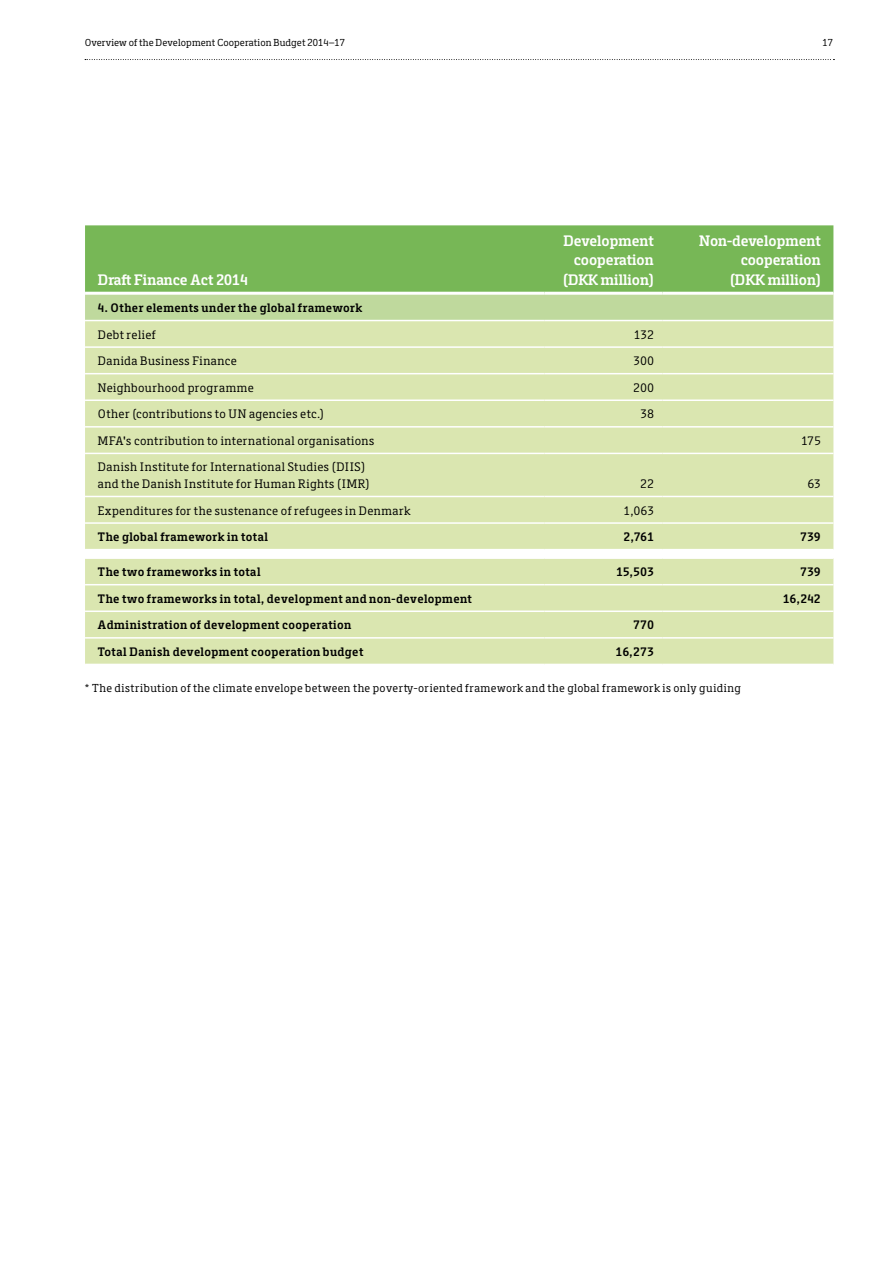
<style>
.page{position:relative;width:893px;height:1263px;background:#fff}
.page>*{position:absolute;margin:0;border:0;box-sizing:border-box;transform-origin:0 0}
.t1{font:600 15.75px/19.5px "Metro Serif";color:#fff;text-align:right}
.t2{font:12.75px/16.5px "Metro Serif";letter-spacing:.03em;color:#000}
.t3{font:600 12.75px "Metro Serif";letter-spacing:.03em;color:#000}
.t4{font:12px "Metro Serif";letter-spacing:.03em;color:#000}
.t5{font:10.5px "Metro Serif";letter-spacing:.01em;color:#000}
</style>
<div class="page">
<svg style="left:85px;top:59px;width:749px;height:1px"></svg>
<div style="left:85px;top:225px;width:748px;height:67px;background:#77b756"></div>
<div style="left:85px;top:295px;width:748px;height:25px;background:#bfd99d"></div>
<div style="left:85px;top:321px;width:748px;height:343px;background:#dae6b0"></div>
<svg style="left:85px;top:550px;width:748px;height:7px"></svg>
<hr style="left:85px;top:346px;width:459px;height:2px;background:#fff">
<hr style="left:544px;top:346px;width:118px;height:2px;background:#fff">
<hr style="left:662px;top:346px;width:171px;height:2px;background:#fff">
<hr style="left:85px;top:373px;width:459px;height:1px;background:#fff">
<hr style="left:544px;top:373px;width:118px;height:1px;background:#fff">
<hr style="left:662px;top:373px;width:171px;height:1px;background:#fff">
<hr style="left:85px;top:399px;width:459px;height:2px;background:#fff">
<hr style="left:544px;top:399px;width:118px;height:2px;background:#fff">
<hr style="left:662px;top:399px;width:171px;height:2px;background:#fff">
<hr style="left:85px;top:426px;width:459px;height:2px;background:#fff">
<hr style="left:544px;top:426px;width:118px;height:2px;background:#fff">
<hr style="left:662px;top:426px;width:171px;height:2px;background:#fff">
<hr style="left:85px;top:453px;width:459px;height:1px;background:#fff">
<hr style="left:544px;top:453px;width:118px;height:1px;background:#fff">
<hr style="left:662px;top:453px;width:171px;height:1px;background:#fff">
<hr style="left:85px;top:496px;width:459px;height:1px;background:#fff">
<hr style="left:544px;top:496px;width:118px;height:1px;background:#fff">
<hr style="left:662px;top:496px;width:171px;height:1px;background:#fff">
<hr style="left:85px;top:522px;width:459px;height:2px;background:#fff">
<hr style="left:544px;top:522px;width:118px;height:2px;background:#fff">
<hr style="left:662px;top:522px;width:171px;height:2px;background:#fff">
<hr style="left:85px;top:549px;width:459px;height:1px;background:#fff">
<hr style="left:544px;top:549px;width:118px;height:1px;background:#fff">
<hr style="left:662px;top:549px;width:171px;height:1px;background:#fff">
<hr style="left:85px;top:557px;width:459px;height:2px;background:#fff">
<hr style="left:544px;top:557px;width:118px;height:2px;background:#fff">
<hr style="left:662px;top:557px;width:171px;height:2px;background:#fff">
<hr style="left:85px;top:584px;width:459px;height:1px;background:#fff">
<hr style="left:544px;top:584px;width:118px;height:1px;background:#fff">
<hr style="left:662px;top:584px;width:171px;height:1px;background:#fff">
<hr style="left:85px;top:610px;width:459px;height:2px;background:#fff">
<hr style="left:544px;top:610px;width:118px;height:2px;background:#fff">
<hr style="left:662px;top:610px;width:171px;height:2px;background:#fff">
<hr style="left:85px;top:637px;width:459px;height:2px;background:#fff">
<hr style="left:544px;top:637px;width:118px;height:2px;background:#fff">
<hr style="left:662px;top:637px;width:171px;height:2px;background:#fff">
<p class="t5" style="left:85px;top:37px;width:262px">Overview of the Development Cooperation Budget 2014–17</p>
<p class="t5" style="left:822px;top:37px;width:12px">17</p>
<p class="t1" style="left:98px;top:270px;width:152px">Draft Finance Act 2014</p>
<p class="t1" style="left:563px;top:231px;width:92px">Development cooperation (DKK million)</p>
<p class="t1" style="left:699px;top:231px;width:123px">Non-development cooperation<br>(DKK million)</p>
<p class="t3" style="left:98px;top:300px;width:266px">4. Other elements under the global framework</p>
<p class="t2" style="left:98px;top:326px;width:59px">Debt relief</p>
<p class="t2" style="left:634px;top:326px;width:21px">132</p>
<p class="t2" style="left:98px;top:353px;width:141px">Danida Business Finance</p>
<p class="t2" style="left:633px;top:353px;width:22px">300</p>
<p class="t2" style="left:98px;top:379px;width:158px">Neighbourhood programme</p>
<p class="t2" style="left:633px;top:379px;width:22px">200</p>
<p class="t2" style="left:98px;top:406px;width:228px">Other (contributions to UN agencies etc.)</p>
<p class="t2" style="left:640px;top:406px;width:15px">38</p>
<p class="t2" style="left:98px;top:433px;width:278px">MFA's contribution to international organisations</p>
<p class="t2" style="left:801px;top:433px;width:21px">175</p>
<p class="t2" style="left:98px;top:459px;width:273px">Danish Institute for International Studies (DIIS) and the Danish Institute for Human Rights (IMR)</p>
<p class="t2" style="left:641px;top:476px;width:15px">22</p>
<p class="t2" style="left:808px;top:476px;width:14px">63</p>
<p class="t2" style="left:98px;top:502px;width:314px">Expenditures for the sustenance of refugees in Denmark</p>
<p class="t2" style="left:624px;top:502px;width:31px">1,063</p>
<p class="t3" style="left:98px;top:529px;width:172px">The global framework in total</p>
<p class="t3" style="left:624px;top:529px;width:32px">2,761</p>
<p class="t3" style="left:800px;top:529px;width:22px">739</p>
<p class="t3" style="left:98px;top:565px;width:164px">The two frameworks in total</p>
<p class="t3" style="left:616px;top:565px;width:39px">15,503</p>
<p class="t3" style="left:800px;top:565px;width:22px">739</p>
<p class="t3" style="left:98px;top:591px;width:376px">The two frameworks in total, development and non-development</p>
<p class="t3" style="left:783px;top:591px;width:39px">16,242</p>
<p class="t3" style="left:98px;top:618px;width:255px">Administration of development cooperation</p>
<p class="t3" style="left:634px;top:618px;width:22px">770</p>
<p class="t3" style="left:98px;top:644px;width:267px">Total Danish development cooperation budget</p>
<p class="t3" style="left:616px;top:644px;width:39px">16,273</p>
<p class="t4" style="left:85px;top:681px;width:657px">* The distribution of the climate envelope between the poverty-oriented framework and the global framework is only guiding</p>
</div>
